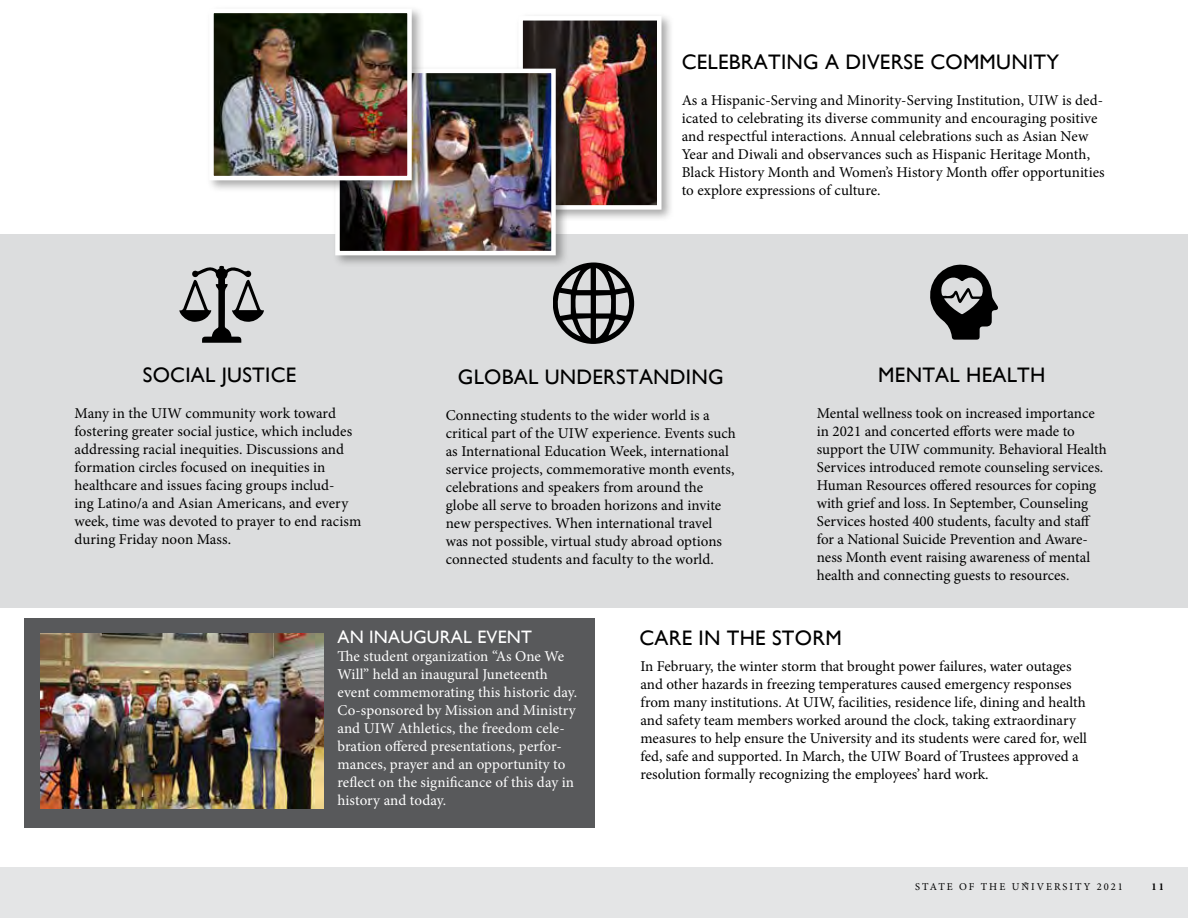
<style>
.page{position:relative;width:1188px;height:918px;background:#fff}
.page>*{position:absolute;margin:0;border:0;box-sizing:border-box;transform-origin:0 0}
.t1{font:21px "Gill Sans";letter-spacing:.01em;color:#000}
.t2{font:18px "Gill Sans";letter-spacing:.01em;color:#fff}
.t3{font:15px/18px "Minion Pro";color:#000}
.t4{font:15px/18px "Minion Pro";letter-spacing:.005em;color:#fff}
.t5{font:10.5px "Minion Pro";letter-spacing:.19em;color:#000}
.t6{font:700 10.5px "Minion Pro";color:#000}
</style>
<div class="page">
<div style="left:0;top:867px;width:1188px;height:51px;background:#e4e5e6"></div>
<div style="left:24px;top:619px;width:571px;height:209px;background:#58595b"></div>
<div style="left:0;top:234px;width:1188px;height:374px;background:#dcddde"></div>
<svg style="left:179px;top:266px;width:85px;height:77px"></svg>
<svg style="left:554px;top:263px;width:80px;height:81px"></svg>
<svg style="left:930px;top:264px;width:68px;height:76px"></svg>
<div style="left:515px;top:13px;width:159px;height:210px;background:#000;opacity:.34"></div>
<img style="left:523px;top:21px;width:134px;height:184px">
<div style="left:518px;top:16px;width:144px;height:194px;border:4px solid #fff"></div>
<div style="left:332px;top:65px;width:237px;height:203px;background:#000;opacity:.34"></div>
<img style="left:340px;top:74px;width:211px;height:176px">
<div style="left:335px;top:69px;width:221px;height:186px;border:4px solid #fff"></div>
<div style="left:206px;top:5px;width:218px;height:188px;background:#000;opacity:.34"></div>
<img style="left:214px;top:14px;width:193px;height:161px">
<div style="left:209px;top:9px;width:203px;height:171px;border:4px solid #fff"></div>
<img style="left:40px;top:634px;width:284px;height:174px">
<h1 class="t1" style="left:682px;top:49px;width:379px">CELEBRATING A DIVERSE COMMUNITY</h1>
<p class="t3" style="left:682px;top:91px;width:425px">As a Hispanic-Serving and Minority-Serving Institution, UIW is ded&shy;icated to celebrating its diverse community and encouraging positive and respectful interactions. Annual celebrations such as Asian New Year and Diwali and observances such as Hispanic Heritage Month, Black History Month and Women’s History Month offer opportunities to explore expressions of culture.</p>
<h1 class="t1" style="left:143px;top:362px;width:155px">SOCIAL JUSTICE</h1>
<p class="t3" style="left:75px;top:404px;width:288px">Many in the UIW community work toward fostering greater social justice, which includes addressing racial inequities. Discussions and formation circles focused on inequities in healthcare and issues facing groups includ-<br>ing Latino/a and Asian Americans, and every week, time was devoted to prayer to end racism during Friday noon Mass.</p>
<h1 class="t1" style="left:458px;top:365px;width:267px">GLOBAL UNDERSTANDING</h1>
<p class="t3" style="left:446px;top:406px;width:292px">Connecting students to the wider world is a critical part of the UIW experience. Events such as International Education Week, international service projects, commemorative month events, celebrations and speakers from around the globe all serve to broaden horizons and invite new perspectives. When international travel was not possible, virtual study abroad options connected students and faculty to the world.</p>
<h1 class="t1" style="left:878px;top:362px;width:169px">MENTAL HEALTH</h1>
<p class="t3" style="left:817px;top:404px;width:292px">Mental wellness took on increased importance in 2021 and concerted efforts were made to support the UIW community. Behavioral Health Services introduced remote counseling services.<br>Human Resources offered resources for coping with grief and loss. In September, Counseling Services hosted 400 students, faculty and staff for a National Suicide Prevention and Aware&shy;ness Month event raising awareness of mental health and connecting guests to resources.</p>
<p class="t2" style="left:338px;top:626px;width:196px">AN INAUGURAL EVENT</p>
<p class="t4" style="left:338px;top:647px;width:241px">The student organization “As One We Will” held an inaugural Juneteenth event commemorating this historic day.<br>Co-sponsored by Mission and Ministry and UIW Athletics, the freedom cele&shy;bration offered presentations, perfor&shy;mances, prayer and an opportunity to reflect on the significance of this day in history and today.</p>
<h1 class="t1" style="left:639px;top:626px;width:204px">CARE IN THE STORM</h1>
<p class="t3" style="left:640px;top:657px;width:448px">In February, the winter storm that brought power failures, water outages and other hazards in freezing temperatures caused emergency responses from many institutions. At UIW, facilities, residence life, dining and health and safety team members worked around the clock, taking extraordinary measures to help ensure the University and its students were cared for, well fed, safe and supported. In March, the UIW Board of Trustees approved a resolution formally recognizing the employees’ hard work.</p>
<p class="t5" style="left:1024px;top:878px;width:5px">®</p>
<p class="t5" style="left:915px;top:879px;width:209px">STATE OF THE UNIVERSITY 2021</p>
<p class="t6" style="left:1152px;top:879px;width:14px">11</p>
</div>
